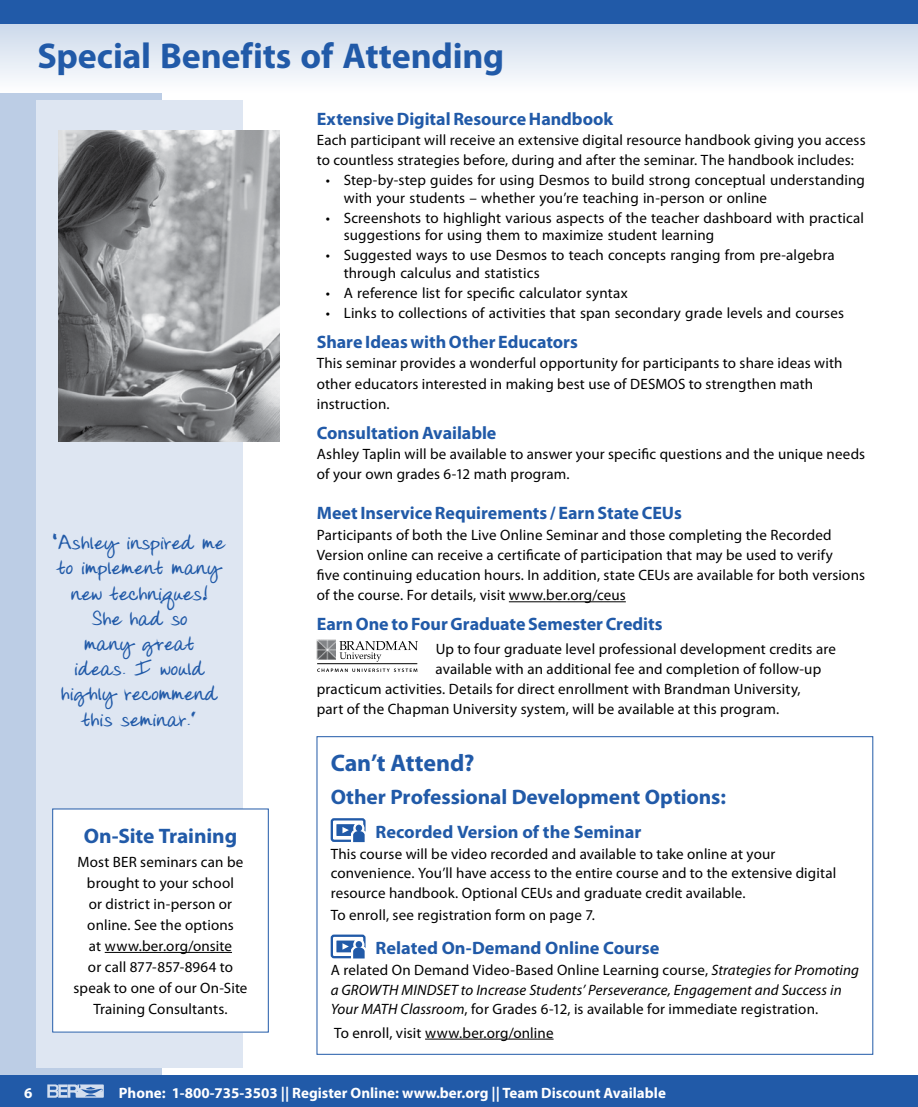
<style>
.page{position:relative;width:918px;height:1107px;background:#fff}
.page>*{position:absolute;margin:0;border:0;box-sizing:border-box;transform-origin:0 0}
.t1{font:700 36px "Myriad Pro";letter-spacing:-.005em;color:#215aa8}
.t2{font:700 24px "Myriad Pro";letter-spacing:-.005em;color:#215aa8}
.t3{font:700 21px/25.2px "Donnys Hand";letter-spacing:.005em;color:#215aa8;text-align:center}
.t4{font:700 21px "Myriad Pro";letter-spacing:-.005em;color:#215aa8}
.t5{font:700 18px "Myriad Pro";letter-spacing:-.005em;color:#215aa8}
.t6{font:15px/21px "Myriad Pro";letter-spacing:.01em;color:#000}
.t7{font:italic 15px/19.5px "Myriad Pro";letter-spacing:.005em;color:#000}
.t8{font:700 15px "Myriad Pro";color:#fff}
.s1{font-style:normal}
</style>
<div class="page">
<div style="left:0;top:0;width:162px;height:1107px;background:#bccde5"></div>
<div style="left:0;top:1076px;width:918px;height:31px;background:#215aa8"></div>
<svg style="left:47px;top:1084px;width:57px;height:14px"></svg>
<svg style="left:0;top:24px;width:918px;height:68px"></svg>
<div style="left:0;top:0;width:918px;height:24px;background:#215aa8"></div>
<div style="left:36px;top:101px;width:207px;height:967px;background:#dee6f2"></div>
<div style="left:53px;top:809px;width:215px;height:223px;background:#fff"></div>
<hr style="left:105px;top:952px;width:127px;height:1px;background:#000">
<hr style="left:425px;top:1039px;width:129px;height:1px;background:#000">
<div style="left:331px;top:818px;width:35px;height:24px;border:2px solid #215aa8;border-radius:2px"></div>
<div style="left:336px;top:824px;width:19px;height:12px;background:#215aa8"></div>
<div style="left:355px;top:824px;width:8px;height:8px;background:#215aa8;border-radius:50%"></div>
<div style="left:354px;top:823px;width:10px;height:10px;border:2px solid #fff;border-radius:50%"></div>
<svg style="left:342px;top:827px;width:24px;height:16px"></svg>
<div style="left:331px;top:935px;width:35px;height:23px;border:2px solid #215aa8;border-radius:2px"></div>
<div style="left:336px;top:941px;width:19px;height:11px;background:#215aa8"></div>
<div style="left:354px;top:939px;width:10px;height:11px;border:1px solid #fff;border-radius:50%"></div>
<div style="left:354px;top:940px;width:10px;height:9px;border:2px solid #fff;border-radius:50%"></div>
<svg style="left:342px;top:943px;width:24px;height:16px"></svg>
<hr style="left:509px;top:601px;width:117px;height:1px;background:#000">
<svg style="left:339px;top:641px;width:79px;height:21px"></svg>
<svg style="left:317px;top:669px;width:100px;height:3px"></svg>
<img style="left:317px;top:640px;width:19px;height:19px">
<hr style="left:317px;top:663px;width:100px;height:1px;background:#000">
<img style="left:58px;top:131px;width:222px;height:310px">
<h1 class="t1" style="left:38px;top:32px;width:468px">Special Benefits of Attending</h1>
<p class="t5" style="left:317px;top:107px;width:298px">Extensive Digital Resource Handbook</p>
<p class="t6" style="left:317px;top:130px;width:550px;line-height:20.2px">Each participant will receive an extensive digital resource handbook giving you access to countless strategies before, during and after the seminar. The handbook includes:</p>
<p class="t6" style="left:344px;top:172px;width:523px;line-height:17.2px;text-indent:-18px">• Step-by-step guides for using Desmos to build strong conceptual understanding with your students – whether you’re teaching in-person or online</p>
<p class="t6" style="left:344px;top:209px;width:522px;line-height:17.2px;text-indent:-18px">• Screenshots to highlight various aspects of the teacher dashboard with practical suggestions for using them to maximize student learning</p>
<p class="t6" style="left:344px;top:247px;width:492px;line-height:17.2px;text-indent:-18px">• Suggested ways to use Desmos to teach concepts ranging from pre-algebra through calculus and statistics</p>
<p class="t6" style="left:326px;top:282px;width:303px">• A reference list for specific calculator syntax</p>
<p class="t6" style="left:326px;top:302px;width:520px">• Links to collections of activities that span secondary grade levels and courses</p>
<p class="t5" style="left:317px;top:330px;width:263px">Share Ideas with Other Educators</p>
<p class="t6" style="left:317px;top:353px;width:527px;line-height:20.2px">This seminar provides a wonderful opportunity for participants to share ideas with other educators interested in making best use of DESMOS to strengthen math instruction.</p>
<p class="t5" style="left:317px;top:421px;width:181px">Consultation Available</p>
<p class="t6" style="left:317px;top:444px;width:550px;line-height:20.2px">Ashley Taplin will be available to answer your specific questions and the unique needs of your own grades 6-12 math program.</p>
<h3 class="t3" style="left:54px;top:532px;width:172px">“Ashley inspired me to implement many new techniques!<br>She had so<br>many great<br>ideas. I would highly recommend this seminar.”</h3>
<h3 class="t4" style="left:84px;top:822px;width:155px">On‑Site Training</h3>
<p class="t6" style="left:74px;top:851px;width:175px;text-align:center">Most BER seminars can be brought to your school<br>or district in-person or online. See the options<br>at www.ber.org/onsite<br>or call 877‑857‑8964 to speak to one of our On‑Site<br>Training Consultants.</p>
<p class="t5" style="left:317px;top:501px;width:367px">Meet Inservice Requirements / Earn State CEUs</p>
<p class="t6" style="left:317px;top:524px;width:550px;line-height:20.2px">Participants of both the Live Online Seminar and those completing the Recorded Version online can receive a certificate of participation that may be used to verify<br>five continuing education hours. In addition, state CEUs are available for both versions of the course. For details, visit www.ber.org/ceus</p>
<p class="t5" style="left:317px;top:612px;width:347px">Earn One to Four Graduate Semester Credits</p>
<p class="t6" style="left:436px;top:638px;width:402px">Up to four graduate level professional development credits are</p>
<p class="t6" style="left:436px;top:658px;width:387px">available with an additional fee and completion of follow‑up</p>
<p class="t6" style="left:317px;top:678px;width:485px">practicum activities. Details for direct enrollment with Brandman University,</p>
<p class="t6" style="left:317px;top:699px;width:464px">part of the Chapman University system, will be available at this program.</p>
<h2 class="t2" style="left:331px;top:748px;width:145px">Can’t Attend?</h2>
<h3 class="t4" style="left:331px;top:783px;width:397px">Other Professional Development Options:</h3>
<p class="t5" style="left:376px;top:820px;width:267px">Recorded Version of the Seminar</p>
<p class="t6" style="left:331px;top:844px;width:507px;line-height:19.5px">This course will be video recorded and available to take online at your convenience. You’ll have access to the entire course and to the extensive digital resource handbook. Optional CEUs and graduate credit available.</p>
<p class="t6" style="left:331px;top:905px;width:266px">To enroll, see registration form on page 7.</p>
<p class="t5" style="left:376px;top:937px;width:285px">Related On-Demand Online Course</p>
<p class="t7" style="left:331px;top:960px;width:530px"><span class="s1">A related On Demand Video-Based Online Learning course,</span> Strategies for Promoting a GROWTH MINDSET to Increase Students’ Perseverance, Engagement and Success in<br>Your MATH Classroom<span class="s1">, for Grades 6-12, is available for immediate registration.</span></p>
<p class="t6" style="left:334px;top:1022px;width:221px">To enroll, visit www.ber.org/online</p>
<p class="t8" style="left:24px;top:1083px;width:10px">6</p>
<p class="t8" style="left:119px;top:1083px;width:549px">Phone: 1-800-735-3503 || Register Online: www.ber.org || Team Discount Available</p>
</div>
